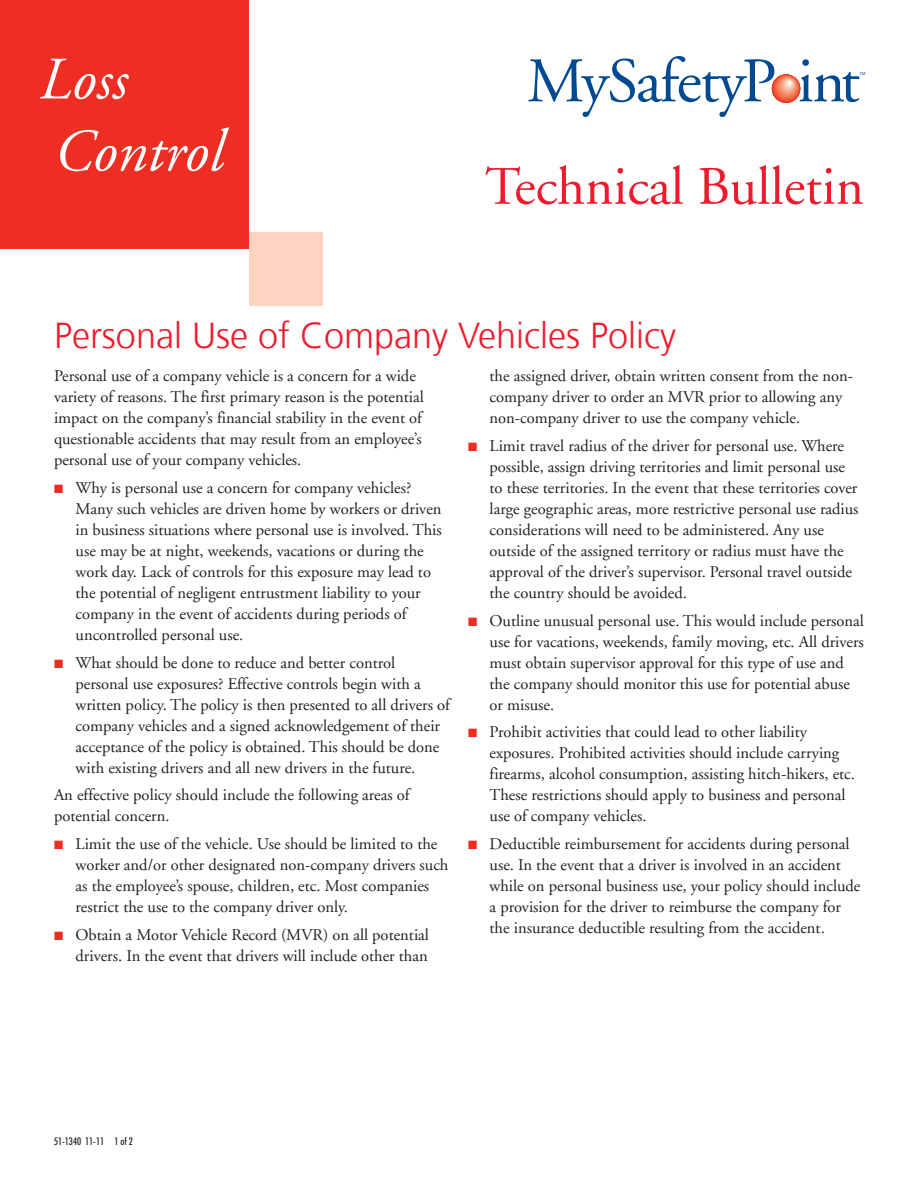
<style>
.page{position:relative;width:918px;height:1188px;background:#fff}
.page>*{position:absolute;margin:0;border:0;box-sizing:border-box;transform-origin:0 0}
.t1{font:italic 60px "Adobe Garamond";color:#fff}
.t2{font:54px "Adobe Garamond";color:#ee1b2c}
.t3{font:300 36px "Frutiger";color:#ee1b2c}
.t4{font:16.5px/21px "Adobe Garamond";color:#231f20}
.t5{font:500 condensed 10.5px "Futura BT";color:#231f20}
.t6{font:4.35px "Myriad Pro";color:#014990}
.s1{color:#ee2e22}
</style>
<div class="page">
<div style="left:0;top:0;width:249px;height:249px;background:#ee2e22"></div>
<div style="left:249px;top:232px;width:74px;height:74px;background:#fcd4c1"></div>
<svg style="left:528px;top:56px;width:246px;height:61px"></svg>
<svg style="left:800px;top:59px;width:60px;height:43px"></svg>
<svg style="left:772px;top:74px;width:28px;height:29px"></svg>
<div style="left:772px;top:75px;width:28px;height:28px;background:#ef3525;border-radius:50%"></div>
<div style="left:772px;top:75px;width:28px;height:27px;background:#ef3a27;border-radius:50%"></div>
<div style="left:773px;top:75px;width:27px;height:27px;background:#ef452b;border-radius:50%"></div>
<div style="left:773px;top:75px;width:27px;height:26px;background:#ef472c;border-radius:50%"></div>
<div style="left:773px;top:75px;width:26px;height:26px;background:#ef4b2f;border-radius:50%"></div>
<div style="left:774px;top:75px;width:25px;height:26px;background:#f05032;border-radius:50%"></div>
<div style="left:774px;top:75px;width:25px;height:25px;background:#f05636;border-radius:50%"></div>
<div style="left:774px;top:76px;width:25px;height:24px;background:#f05837;border-radius:50%"></div>
<div style="left:775px;top:76px;width:24px;height:24px;background:#f15d3b;border-radius:50%"></div>
<div style="left:775px;top:76px;width:24px;height:23px;background:#f15f3d;border-radius:50%"></div>
<div style="left:775px;top:76px;width:23px;height:23px;background:#f26642;border-radius:50%"></div>
<div style="left:776px;top:76px;width:22px;height:22px;background:#f3704d;border-radius:50%"></div>
<div style="left:777px;top:76px;width:21px;height:22px;background:#f3714e;border-radius:50%"></div>
<div style="left:777px;top:76px;width:21px;height:21px;background:#f3734f;border-radius:50%"></div>
<div style="left:777px;top:77px;width:20px;height:20px;background:#f47b58;border-radius:50%"></div>
<div style="left:778px;top:77px;width:19px;height:19px;background:#f58562;border-radius:50%"></div>
<div style="left:779px;top:77px;width:17px;height:18px;background:#f58c69;border-radius:50%"></div>
<div style="left:779px;top:78px;width:17px;height:17px;background:#f58e6c;border-radius:50%"></div>
<div style="left:779px;top:78px;width:17px;height:16px;background:#f6906e;border-radius:50%"></div>
<div style="left:780px;top:78px;width:16px;height:16px;background:#f69877;border-radius:50%"></div>
<div style="left:780px;top:78px;width:15px;height:15px;background:#f69b7b;border-radius:50%"></div>
<div style="left:781px;top:78px;width:14px;height:15px;background:#f7a080;border-radius:50%"></div>
<div style="left:781px;top:78px;width:14px;height:14px;background:#f7a484;border-radius:50%"></div>
<div style="left:781px;top:79px;width:14px;height:13px;background:#f7a687;border-radius:50%"></div>
<div style="left:782px;top:79px;width:13px;height:13px;background:#f8a98b;border-radius:50%"></div>
<div style="left:782px;top:79px;width:13px;height:12px;background:#f8ad8f;border-radius:50%"></div>
<div style="left:783px;top:79px;width:11px;height:12px;background:#f9b497;border-radius:50%"></div>
<div style="left:783px;top:79px;width:11px;height:11px;background:#fabba0;border-radius:50%"></div>
<div style="left:784px;top:79px;width:10px;height:11px;background:#fac5af;border-radius:50%"></div>
<div style="left:784px;top:80px;width:10px;height:10px;background:#fabea4;border-radius:50%"></div>
<div style="left:784px;top:80px;width:10px;height:9px;background:#fbc1a8;border-radius:50%"></div>
<div style="left:784px;top:80px;width:9px;height:9px;background:#fbc6ae;border-radius:50%"></div>
<div style="left:785px;top:80px;width:8px;height:8px;background:#fcd1bd;border-radius:50%"></div>
<div style="left:786px;top:80px;width:7px;height:7px;background:#fdd6c3;border-radius:50%"></div>
<div style="left:786px;top:80px;width:6px;height:7px;background:#fcd6c5;border-radius:50%"></div>
<svg style="left:787px;top:81px;width:5px;height:5px"></svg>
<p class="t1" style="left:39px;top:47px;width:90px">Loss</p>
<p class="t1" style="left:54px;top:119px;width:171px">Control</p>
<p class="t6" style="left:860px;top:71px;width:7px">TM</p>
<p class="t2" style="left:485px;top:158px;width:380px">Technical Bulletin</p>
<p class="t3" style="left:54px;top:315px;width:624px">Personal Use of Company Vehicles Policy</p>
<p class="t4" style="left:54px;top:366px;width:371px">Personal use of a company vehicle is a concern for a wide variety of reasons. The first primary reason is the potential impact on the company’s financial stability in the event of questionable accidents that may result from an employee’s personal use of your company vehicles.</p>
<p class="t4" style="left:76px;top:478px;width:368px;text-indent:-22px"><span class="s1">■</span> Why is personal use a concern for company vehicles?<br>Many such vehicles are driven home by workers or driven in business situations where personal use is involved. This use may be at night, weekends, vacations or during the work day. Lack of controls for this exposure may lead to the potential of negligent entrustment liability to your company in the event of accidents during periods of uncontrolled personal use.</p>
<p class="t4" style="left:76px;top:652px;width:376px;text-indent:-22px"><span class="s1">■</span> What should be done to reduce and better control personal use exposures? Effective controls begin with a written policy. The policy is then presented to all drivers of company vehicles and a signed acknowledgement of their acceptance of the policy is obtained. This should be done with existing drivers and all new drivers in the future.</p>
<p class="t4" style="left:54px;top:785px;width:357px">An effective policy should include the following areas of potential concern.</p>
<p class="t4" style="left:76px;top:834px;width:374px;text-indent:-22px"><span class="s1">■</span> Limit the use of the vehicle. Use should be limited to the worker and/or other designated non-company drivers such as the employee’s spouse, children, etc. Most companies restrict the use to the company driver only.</p>
<p class="t4" style="left:54px;top:925px;width:376px;text-align:right"><span class="s1">■</span> Obtain a Motor Vehicle Record (MVR) on all potential drivers. In the event that drivers will include other than</p>
<p class="t4" style="left:490px;top:366px;width:365px">the assigned driver, obtain written consent from the non&shy;company driver to order an MVR prior to allowing any non-company driver to use the company vehicle.</p>
<p class="t4" style="left:490px;top:436px;width:371px;text-indent:-22px"><span class="s1">■</span> Limit travel radius of the driver for personal use. Where possible, assign driving territories and limit personal use to these territories. In the event that these territories cover large geographic areas, more restrictive personal use radius considerations will need to be administered. Any use outside of the assigned territory or radius must have the approval of the driver’s supervisor. Personal travel outside the country should be avoided.</p>
<p class="t4" style="left:490px;top:610px;width:376px;text-indent:-22px"><span class="s1">■</span> Outline unusual personal use. This would include personal use for vacations, weekends, family moving, etc. All drivers must obtain supervisor approval for this type of use and the company should monitor this use for potential abuse or misuse.</p>
<p class="t4" style="left:490px;top:722px;width:367px;text-indent:-22px"><span class="s1">■</span> Prohibit activities that could lead to other liability exposures. Prohibited activities should include carrying firearms, alcohol consumption, assisting hitch-hikers, etc.<br>These restrictions should apply to business and personal use of company vehicles.</p>
<p class="t4" style="left:490px;top:834px;width:372px;text-indent:-22px"><span class="s1">■</span> Deductible reimbursement for accidents during personal use. In the event that a driver is involved in an accident while on personal business use, your policy should include a provision for the driver to reimburse the company for the insurance deductible resulting from the accident.</p>
<p class="t5" style="left:54px;top:1135px;width:80px">51-1340 11-11 1 of 2</p>
</div>
